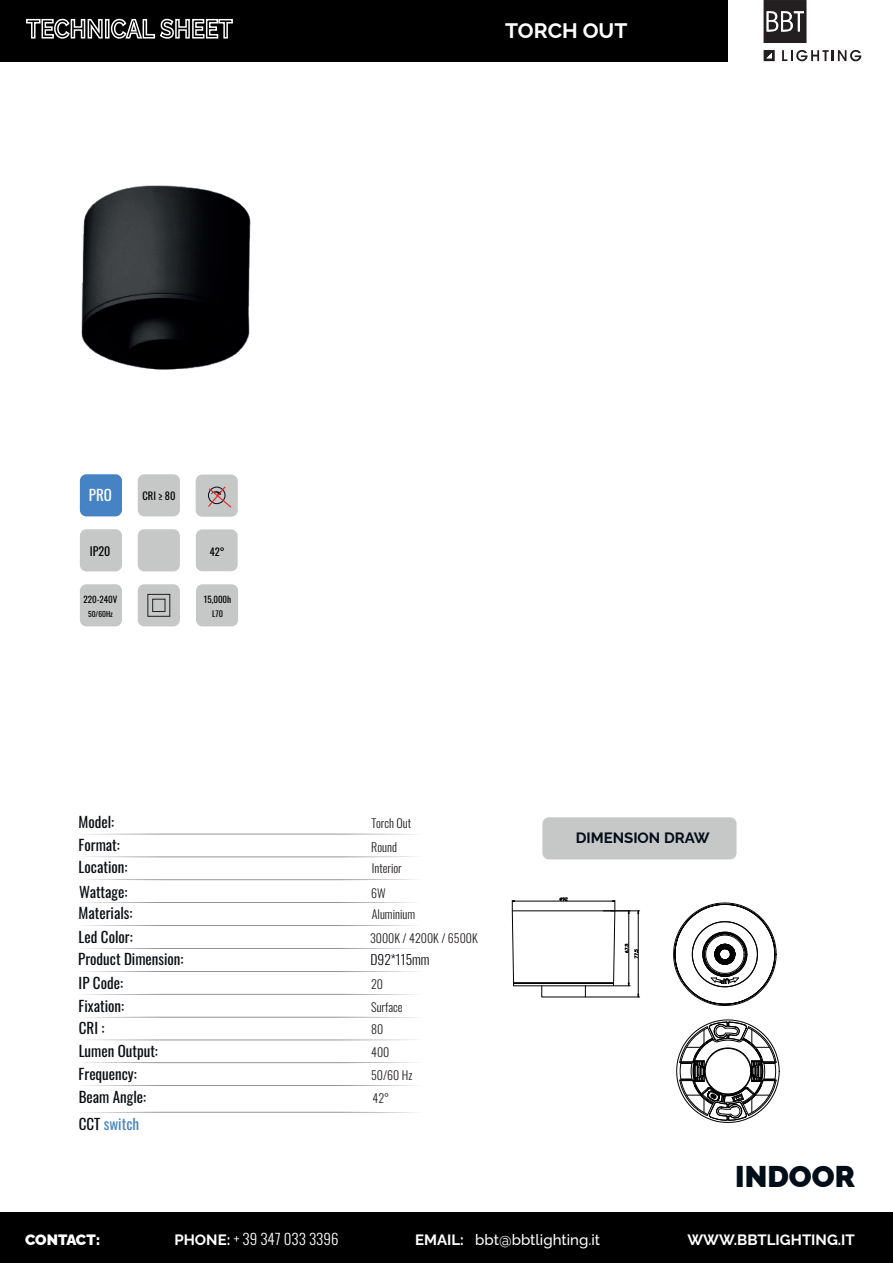
<style>
.page{position:relative;width:893px;height:1263px;background:#fff}
.page>*{position:absolute;margin:0;border:0;box-sizing:border-box;transform-origin:0 0}
.t1{font:900 30px "Raleway";color:#010e19}
.t2{font:700 21px "Raleway";color:#fff}
.t3{font:15px/23px "Oswald";color:#0a0d11}
.t4{font:500 15px "Raleway";color:#fff}
.t5{font:300 15px "Oswald";color:#fff}
.t6{font:700 15px "Raleway";color:#fff}
.t7{font:700 15px "Raleway";color:#010e19}
.t8{font:15px "Oswald";color:#4683c4}
.t9{font:900 15px "Raleway";letter-spacing:-.005em;color:#fff}
.t10{font:15px "Oswald";color:#fff}
.t11{font:300 13.5px "Oswald";color:#0a0d11}
.t12{font:300 12px/23.2px "Oswald";color:#231f20}
.t13{font:12px "Oswald";color:#000001}
.t14{font:10.5px "Oswald";color:#000001}
.t15{font:9px "Oswald";color:#000001}
.t16{font:8.25px "Oswald";color:#000001}
.t17{font:7.5px "Oswald";color:#000001}
.s1{color:#0a0d11}
.s2{font-family:"Raleway";font-weight:700}
.s3{font-weight:700}
</style>
<div class="page">
<div style="left:0;top:0;width:893px;height:61px;background:#000001"></div>
<div style="left:728px;top:0;width:165px;height:108px;background:#fff"></div>
<svg style="left:782px;top:49px;width:80px;height:13px"></svg>
<svg style="left:764px;top:50px;width:11px;height:11px"></svg>
<svg style="left:764px;top:0;width:42px;height:43px;background:#494546"></svg>
<svg style="left:26px;top:18px;width:77px;height:21px"></svg>
<div style="left:105px;top:19px;width:4px;height:20px;border:2px solid #fff"></div>
<svg style="left:110px;top:18px;width:123px;height:21px"></svg>
<div style="left:196px;top:529px;width:42px;height:42px;background:#c6c7c7;border-radius:7px"></div>
<div style="left:80px;top:529px;width:42px;height:42px;background:#c6c7c7;border-radius:7px"></div>
<div style="left:196px;top:474px;width:42px;height:43px;background:#c6c7c7;border-radius:7px"></div>
<svg style="left:208px;top:486px;width:24px;height:22px"></svg>
<div style="left:542px;top:817px;width:194px;height:42px;background:#c6c7c7;border-radius:7px"></div>
<div style="left:80px;top:474px;width:42px;height:42px;background:#4683c4;border-radius:7px"></div>
<div style="left:138px;top:474px;width:42px;height:42px;background:#c6c7c7;border-radius:7px"></div>
<div style="left:138px;top:529px;width:42px;height:42px;background:#c6c7c7;border-radius:7px"></div>
<svg style="left:106px;top:833px;width:289px;height:1px"></svg>
<svg style="left:84px;top:856px;width:332px;height:1px"></svg>
<svg style="left:84px;top:879px;width:332px;height:1px"></svg>
<svg style="left:83px;top:902px;width:331px;height:1px"></svg>
<svg style="left:83px;top:925px;width:331px;height:1px"></svg>
<svg style="left:83px;top:948px;width:331px;height:1px"></svg>
<svg style="left:83px;top:971px;width:333px;height:1px"></svg>
<svg style="left:83px;top:994px;width:333px;height:1px"></svg>
<svg style="left:83px;top:1017px;width:333px;height:1px"></svg>
<svg style="left:83px;top:1039px;width:333px;height:1px"></svg>
<svg style="left:83px;top:1062px;width:333px;height:1px"></svg>
<svg style="left:83px;top:1085px;width:333px;height:1px"></svg>
<svg style="left:83px;top:1112px;width:333px;height:1px"></svg>
<div style="left:138px;top:584px;width:42px;height:42px;background:#c6c7c7;border-radius:7px"></div>
<div style="left:196px;top:584px;width:42px;height:42px;background:#c6c7c7;border-radius:7px"></div>
<div style="left:147px;top:594px;width:23px;height:23px;border:1px solid #231f20"></div>
<div style="left:152px;top:599px;width:13px;height:13px;border:1px solid #231f20"></div>
<div style="left:0;top:1212px;width:135px;height:51px;background:#000001"></div>
<div style="left:133px;top:1212px;width:760px;height:51px;background:#000001"></div>
<div style="left:80px;top:584px;width:42px;height:42px;background:#c6c7c7;border-radius:7px"></div>
<img style="left:81px;top:185px;width:170px;height:185px">
<svg style="left:676px;top:1020px;width:103px;height:102px"></svg>
<hr style="left:514px;top:985px;width:99px;height:1px;background:#000001">
<hr style="left:514px;top:983px;width:100px;height:1px;background:#000001">
<svg style="left:542px;top:986px;width:44px;height:11px"></svg>
<hr style="left:512px;top:910px;width:103px;height:1px;background:#000001">
<svg style="left:673px;top:903px;width:103px;height:103px"></svg>
<hr style="left:514px;top:901px;width:99px;height:1px;background:#000001">
<svg style="left:512px;top:900px;width:3px;height:86px"></svg>
<svg style="left:560px;top:897px;width:7px;height:4px"></svg>
<hr style="left:603px;top:910px;width:37px;height:1px;background:#000001">
<hr style="left:586px;top:997px;width:54px;height:1px;background:#000001">
<hr style="left:638px;top:913px;width:1px;height:81px;background:#000001">
<svg style="left:611px;top:900px;width:28px;height:86px"></svg>
<h2 class="t2" style="left:505px;top:14px;width:124px">TORCH OUT</h2>
<p class="t10" style="left:89px;top:482px;width:25px">PRO</p>
<p class="t14" style="left:142px;top:486px;width:35px">CRI ≥ 80</p>
<p class="t13" style="left:90px;top:540px;width:22px">IP20</p>
<p class="t14" style="left:210px;top:542px;width:16px">42°</p>
<p class="t15" style="left:83px;top:591px;width:35px">220-240V</p>
<p class="t17" style="left:88px;top:607px;width:26px">50/60Hz</p>
<p class="t15" style="left:204px;top:591px;width:29px">15,000h</p>
<p class="t16" style="left:212px;top:606px;width:12px">L70</p>
<p class="t3" style="left:79px;top:809px;width:37px">Model:</p>
<p class="t12" style="left:371px;top:811px;width:41px">Torch Out</p>
<p class="t3" style="left:79px;top:831px;width:43px">Format:</p>
<p class="t12" style="left:371px;top:834px;width:27px">Round</p>
<p class="t3" style="left:79px;top:854px;width:50px">Location:</p>
<p class="t12" style="left:372px;top:856px;width:32px">Interior</p>
<p class="t3" style="left:79px;top:879px;width:50px">Wattage:</p>
<p class="t12" style="left:371px;top:881px;width:16px">6W</p>
<p class="t3" style="left:79px;top:900px;width:55px">Materials:</p>
<p class="t12" style="left:372px;top:902px;width:45px">Aluminium</p>
<p class="t3" style="left:79px;top:924px;width:56px">Led Color:</p>
<p class="t12" style="left:370px;top:925px;width:109px">3000K / 4200K / 6500K</p>
<p class="t3" style="left:78px;top:946px;width:107px">Product Dimension:</p>
<p class="t11" style="left:371px;top:948px;width:61px">D92*115mm</p>
<p class="t3" style="left:79px;top:970px;width:46px">IP Code:</p>
<p class="t3" style="left:79px;top:993px;width:47px">Fixation:</p>
<p class="t3" style="left:79px;top:1038px;width:81px">Lumen Output:<br>Frequency:<br>Beam Angle:</p>
<p class="t3" style="left:79px;top:1015px;width:27px">CRI :</p>
<p class="t12" style="left:371px;top:971px;width:33px">20<br>Surface</p>
<p class="t12" style="left:371px;top:1016px;width:20px;line-height:23.7px">80<br>400</p>
<p class="t12" style="left:371px;top:1062px;width:43px">50/60 Hz</p>
<p class="t12" style="left:372px;top:1086px;width:18px">42°</p>
<p class="t8" style="left:79px;top:1110px;width:62px"><span class="s1">CCT</span> switch</p>
<p class="t7" style="left:576px;top:825px;width:136px">DIMENSION DRAW</p>
<h1 class="t1" style="left:735px;top:1153px;width:121px">INDOOR</h1>
<p class="t9" style="left:25px;top:1227px;width:77px">CONTACT:</p>
<p class="t5" style="left:174px;top:1225px;width:166px"><span class="s2">PHONE:</span> + 39 347 033 3396</p>
<p class="t4" style="left:415px;top:1227px;width:187px"><span class="s3">EMAIL:</span> bbt@bbtlighting.it</p>
<p class="t6" style="left:687px;top:1227px;width:169px">WWW.BBTLIGHTING.IT</p>
</div>
